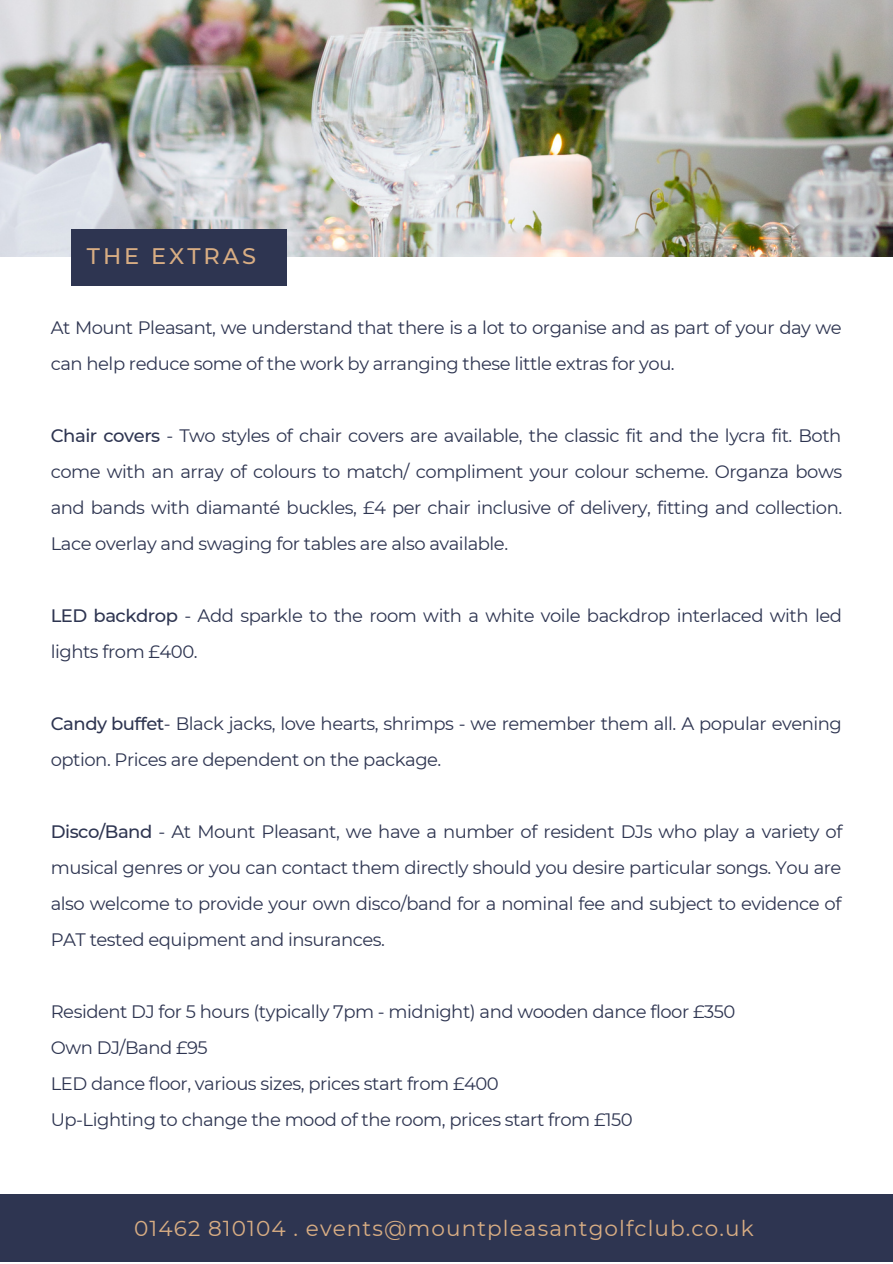
<style>
.page{position:relative;width:893px;height:1264px;background:#fff}
.page>*{position:absolute;margin:0;border:0;box-sizing:border-box;transform-origin:0 0}
.t1{font:500 22.5px "Montserrat";letter-spacing:.13em;color:#d8ad83}
.t2{font:21.6px "Montserrat";letter-spacing:.05em;color:#d8ad83}
.t3{font:18px/36px "Montserrat";letter-spacing:-.025em;color:#2e3551}
.s1{font-weight:500}
</style>
<div class="page">
<img style="left:0;top:0;width:892px;height:257px">
<div style="left:71px;top:229px;width:215px;height:56px;background:#2e3551"></div>
<div style="left:0;top:1194px;width:892px;height:68px;background:#2e3551"></div>
<p class="t1" style="left:87px;top:242px;width:171px">THE EXTRAS</p>
<p class="t3" style="left:51px;top:309px;width:792px">At Mount Pleasant, we understand that there is a lot to organise and as part of your day we can help reduce some of the work by arranging these little extras for you.</p>
<p class="t3" style="left:51px;top:417px;width:793px;text-align:justify"><span class="s1">Chair covers</span> - Two styles of chair covers are available, the classic fit and the lycra fit. Both come with an array of colours to match/ compliment your colour scheme. Organza bows and bands with diamanté buckles, £4 per chair inclusive of delivery, fitting and collection.<br>Lace overlay and swaging for tables are also available.</p>
<p class="t3" style="left:51px;top:597px;width:792px"><span class="s1">LED backdrop</span> - Add sparkle to the room with a white voile backdrop interlaced with led lights from £400.</p>
<p class="t3" style="left:51px;top:705px;width:792px"><span class="s1">Candy buffet</span>- Black jacks, love hearts, shrimps - we remember them all. A popular evening option. Prices are dependent on the package.</p>
<p class="t3" style="left:51px;top:813px;width:793px;text-align:justify"><span class="s1">Disco/Band</span> - At Mount Pleasant, we have a number of resident DJs who play a variety of musical genres or you can contact them directly should you desire particular songs. You are also welcome to provide your own disco/band for a nominal fee and subject to evidence of PAT tested equipment and insurances.</p>
<p class="t3" style="left:51px;top:993px;width:686px">Resident DJ for 5 hours (typically 7pm - midnight) and wooden dance floor £350<br>Own DJ/Band £95<br>LED dance floor, various sizes, prices start from £400<br>Up-Lighting to change the mood of the room, prices start from £150</p>
<p class="t2" style="left:134px;top:1215px;width:621px">01462 810104 . events@mountpleasantgolfclub.co.uk</p>
</div>
